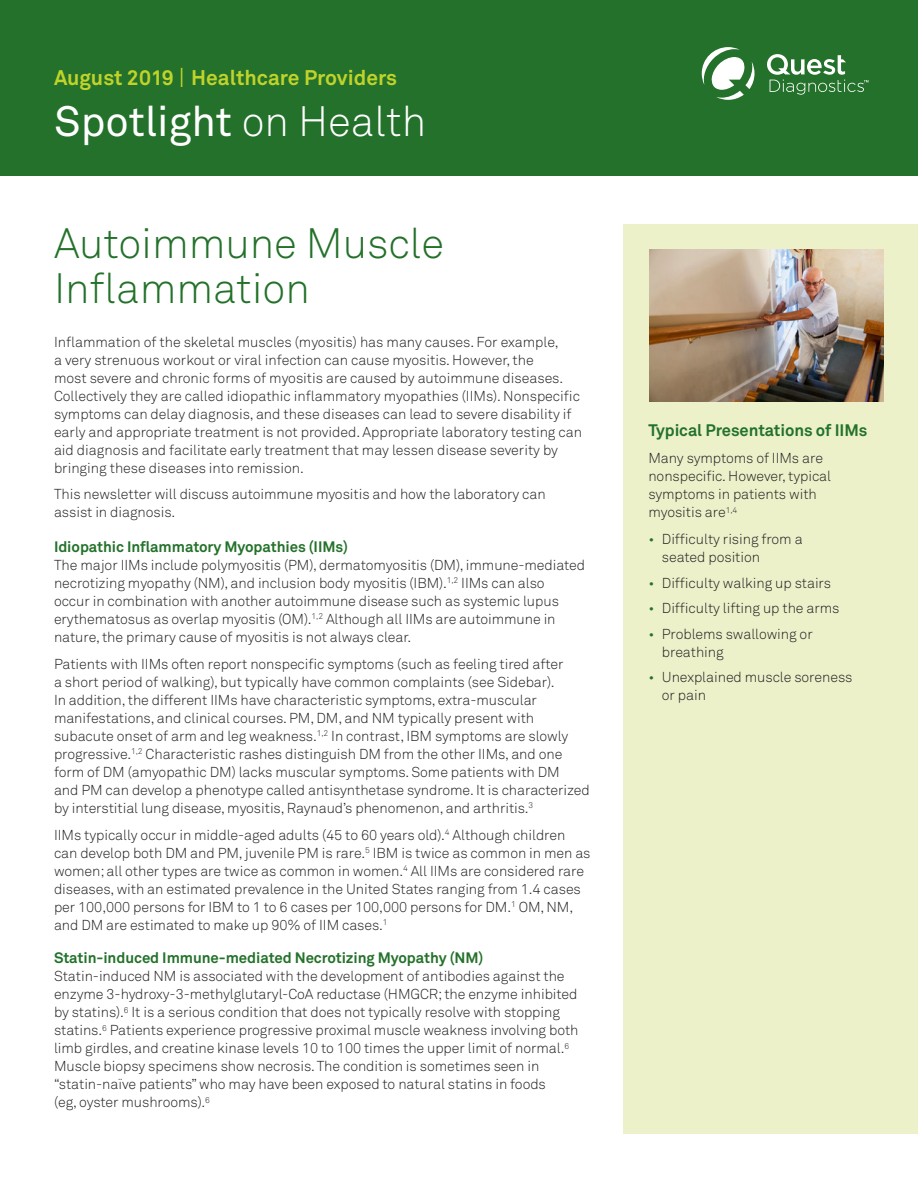
<style>
.page{position:relative;width:918px;height:1188px;background:#fff}
.page>*{position:absolute;margin:0;border:0;box-sizing:border-box;transform-origin:0 0}
.t1{font:300 42px/45px "Akkurat Pro";color:#23712a}
.t2{font:42px "Akkurat Pro";color:#fff}
.t3{font:700 21px "Akkurat Pro";color:#c0d32b}
.t4{font:700 16.5px "Akkurat Pro";letter-spacing:-.005em;color:#23712a}
.t5{font:700 15px "Akkurat Pro";letter-spacing:-.005em;color:#23712a}
.t6{font:300 14.25px/18px "Akkurat Pro";letter-spacing:-.005em;color:#231f20}
.s1{font-weight:300;font-size:27px}
.s2{font-weight:300}
.s3{color:#23712a}
</style>
<div class="page">
<div style="left:0;top:0;width:918px;height:176px;background:#23712a"></div>
<div style="left:623px;top:230px;width:295px;height:904px;background:#ecf1ca"></div>
<svg style="left:702px;top:47px;width:166px;height:53px"></svg>
<div style="left:623px;top:225px;width:295px;height:886px;background:#ecf1ca"></div>
<img style="left:649px;top:249px;width:234px;height:153px">
<p class="t3" style="left:54px;top:65px;width:345px">August 2019 <span class="s1">I</span> Healthcare Providers</p>
<p class="t2" style="left:54px;top:97px;width:374px">Spotlight <span class="s2">on Health</span></p>
<p class="t1" style="left:54px;top:220px;width:392px">Autoimmune Muscle<br>Inflammation</p>
<p class="t6" style="left:54px;top:333px;width:530px">Inflammation of the skeletal muscles (myositis) has many causes. For example,<br>a very strenuous workout or viral infection can cause myositis. However, the<br>most severe and chronic forms of myositis are caused by autoimmune diseases.<br>Collectively they are called idiopathic inflammatory myopathies (IIMs). Nonspecific symptoms can delay diagnosis, and these diseases can lead to severe disability if early and appropriate treatment is not provided. Appropriate laboratory testing can aid diagnosis and facilitate early treatment that may lessen disease severity by bringing these diseases into remission.</p>
<p class="t6" style="left:54px;top:485px;width:493px">This newsletter will discuss autoimmune myositis and how the laboratory can assist in diagnosis.</p>
<p class="t5" style="left:54px;top:537px;width:296px">Idiopathic Inflammatory Myopathies (IIMs)</p>
<p class="t6" style="left:54px;top:556px;width:533px">The major IIMs include polymyositis (PM), dermatomyositis (DM), immune-mediated necrotizing myopathy (NM), and inclusion body myositis (IBM).<sup>1,2</sup> IIMs can also<br>occur in combination with another autoimmune disease such as systemic lupus erythematosus as overlap myositis (OM).<sup>1,2</sup> Although all IIMs are autoimmune in nature, the primary cause of myositis is not always clear.</p>
<p class="t6" style="left:54px;top:655px;width:537px">Patients with IIMs often report nonspecific symptoms (such as feeling tired after<br>a short period of walking), but typically have common complaints (see Sidebar).<br>In addition, the different IIMs have characteristic symptoms, extra-muscular manifestations, and clinical courses. PM, DM, and NM typically present with subacute onset of arm and leg weakness.<sup>1,2</sup> In contrast, IBM symptoms are slowly progressive.<sup>1,2</sup> Characteristic rashes distinguish DM from the other IIMs, and one form of DM (amyopathic DM) lacks muscular symptoms. Some patients with DM<br>and PM can develop a phenotype called antisynthetase syndrome. It is characterized by interstitial lung disease, myositis, Raynaud’s phenomenon, and arthritis.<sup>3</sup></p>
<p class="t6" style="left:54px;top:826px;width:538px">IIMs typically occur in middle-aged adults (45 to 60 years old).<sup>4</sup> Although children can develop both DM and PM, juvenile PM is rare.<sup>5</sup> IBM is twice as common in men as women; all other types are twice as common in women.<sup>4</sup> All IIMs are considered rare diseases, with an estimated prevalence in the United States ranging from 1.4 cases per 100,000 persons for IBM to 1 to 6 cases per 100,000 persons for DM.<sup>1</sup> OM, NM, and DM are estimated to make up 90% of IIM cases.<sup>1</sup></p>
<p class="t5" style="left:54px;top:949px;width:431px">Statin-induced Immune-mediated Necrotizing Myopathy (NM)</p>
<p class="t6" style="left:54px;top:967px;width:526px">Statin-induced NM is associated with the development of antibodies against the enzyme 3-hydroxy-3-methylglutaryl-CoA reductase (HMGCR; the enzyme inhibited by statins).<sup>6</sup> It is a serious condition that does not typically resolve with stopping statins.<sup>6</sup> Patients experience progressive proximal muscle weakness involving both limb girdles, and creatine kinase levels 10 to 100 times the upper limit of normal.<sup>6<br></sup>Muscle biopsy specimens show necrosis. The condition is sometimes seen in “statin-naïve patients” who may have been exposed to natural statins in foods<br>(eg, oyster mushrooms).<sup>6</sup></p>
<p class="t4" style="left:648px;top:420px;width:220px">Typical Presentations of IIMs</p>
<p class="t6" style="left:648px;top:449px;width:184px">Many symptoms of IIMs are nonspecific. However, typical symptoms in patients with myositis are<sup>1,4</sup></p>
<p class="t6" style="left:662px;top:530px;width:142px;text-indent:-13px"><span class="s3">•</span> Difficulty rising from a seated position</p>
<p class="t6" style="left:648px;top:574px;width:184px"><span class="s3">•</span> Difficulty walking up stairs</p>
<p class="t6" style="left:648px;top:599px;width:193px"><span class="s3">•</span> Difficulty lifting up the arms</p>
<p class="t6" style="left:662px;top:625px;width:152px;text-indent:-13px"><span class="s3">•</span> Problems swallowing or breathing</p>
<p class="t6" style="left:662px;top:668px;width:192px;text-indent:-13px"><span class="s3">•</span> Unexplained muscle soreness or pain</p>
</div>
